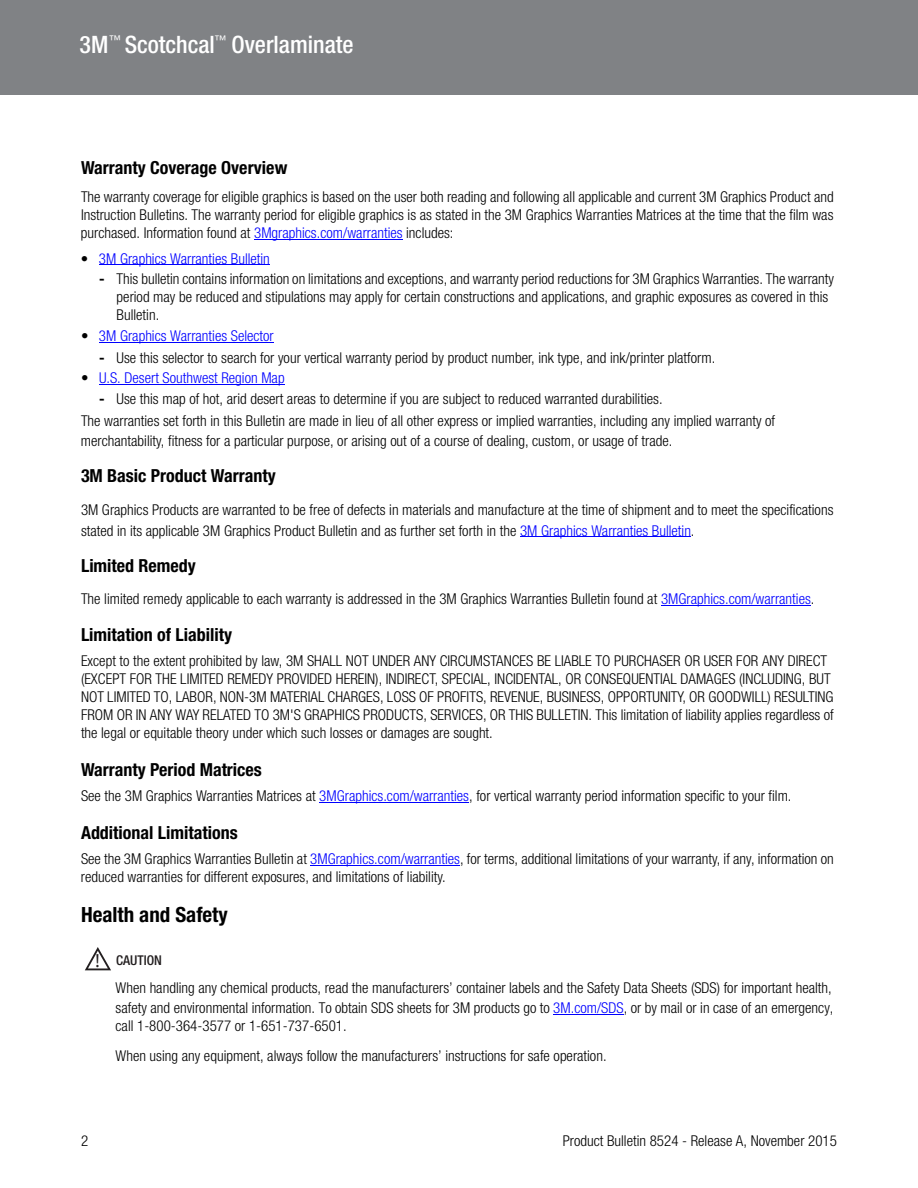
<style>
.page{position:relative;width:918px;height:1188px;background:#fff}
.page>*{position:absolute;margin:0;border:0;box-sizing:border-box;transform-origin:0 0}
.t1{font:500 condensed 24px "Helvetica Neue LT Std";color:#fff}
.t2{font:700 condensed 21px "Helvetica Neue LT Std";color:#000}
.t3{font:700 condensed 18px "Helvetica Neue LT Std";color:#000}
.t4{font:300 condensed 15px/18px "Helvetica Neue LT Std";color:#000}
.t5{font:300 condensed 15px "Helvetica Neue LT Std";color:#00f}
.t6{font:500 condensed 13.5px "Helvetica Neue LT Std";color:#231f20}
.t7{font:condensed 12px "Helvetica Neue LT Std";color:#fff}
.s1{color:#00f}
.s2{color:#000}
.s3{font-weight:700}
.s4{font-family:"Droid Sans";font-weight:400;font-stretch:normal;font-size:18px}
</style>
<div class="page">
<div style="left:0;top:0;width:918px;height:94px;background:#808285"></div>
<hr style="left:254px;top:239px;width:149px;height:1px;background:#00f">
<hr style="left:99px;top:264px;width:171px;height:1px;background:#00f">
<hr style="left:99px;top:342px;width:175px;height:1px;background:#00f">
<hr style="left:99px;top:384px;width:186px;height:1px;background:#00f">
<hr style="left:520px;top:536px;width:171px;height:1px;background:#00f">
<hr style="left:661px;top:605px;width:150px;height:1px;background:#00f">
<hr style="left:319px;top:802px;width:150px;height:1px;background:#00f">
<hr style="left:310px;top:865px;width:150px;height:1px;background:#00f">
<svg style="left:85px;top:947px;width:26px;height:24px"></svg>
<hr style="left:553px;top:1014px;width:71px;height:1px;background:#00f">
<h1 class="t1" style="left:125px;top:36px;width:92px">Scotchcal</h1>
<p class="t7" style="left:215px;top:35px;width:13px">™</p>
<h1 class="t1" style="left:80px;top:36px;width:30px">3M</h1>
<h1 class="t1" style="left:231px;top:36px;width:124px">Overlaminate</h1>
<p class="t3" style="left:81px;top:161px;width:208px">Warranty Coverage Overview</p>
<p class="t4" style="left:81px;top:189px;width:754px;text-align:justify">The warranty coverage for eligible graphics is based on the user both reading and following all applicable and current 3M Graphics Product and Instruction Bulletins. The warranty period for eligible graphics is as stated in the 3M Graphics Warranties Matrices at the time that the film was purchased. Information found at <span class="s1">3Mgraphics.com/warranties</span> includes:</p>
<p class="t5" style="left:81px;top:253px;width:190px"><span class="s2">•</span> 3M Graphics Warranties Bulletin</p>
<p class="t4" style="left:117px;top:271px;width:719px;text-indent:-18px"><span class="s3">-</span> This bulletin contains information on limitations and exceptions, and warranty period reductions for 3M Graphics Warranties. The warranty period may be reduced and stipulations may apply for certain constructions and applications, and graphic exposures as covered in this<br>Bulletin.</p>
<p class="t5" style="left:81px;top:331px;width:194px"><span class="s2">•</span> 3M Graphics Warranties Selector</p>
<p class="t4" style="left:99px;top:350px;width:618px"><span class="s3">-</span> Use this selector to search for your vertical warranty period by product number, ink type, and ink/printer platform.</p>
<p class="t5" style="left:81px;top:373px;width:205px"><span class="s2">•</span> U.S. Desert Southwest Region Map</p>
<p class="t4" style="left:81px;top:390px;width:696px;line-height:21.9px;text-indent:18px"><span class="s3">-</span> Use this map of hot, arid desert areas to determine if you are subject to reduced warranted durabilities.<br>The warranties set forth in this Bulletin are made in lieu of all other express or implied warranties, including any implied warranty of</p>
<p class="t4" style="left:81px;top:433px;width:593px">merchantability, fitness for a particular purpose, or arising out of a course of dealing, custom, or usage of trade.</p>
<p class="t3" style="left:81px;top:469px;width:196px">3M Basic Product Warranty</p>
<p class="t4" style="left:81px;top:500px;width:754px;line-height:20.9px">3M Graphics Products are warranted to be free of defects in materials and manufacture at the time of shipment and to meet the specifications stated in its applicable 3M Graphics Product Bulletin and as further set forth in the <span class="s1">3M Graphics Warranties Bulletin</span>.</p>
<p class="t3" style="left:81px;top:559px;width:116px">Limited Remedy</p>
<p class="t4" style="left:81px;top:591px;width:735px">The limited remedy applicable to each warranty is addressed in the 3M Graphics Warranties Bulletin found at <span class="s1">3MGraphics.com/warranties</span>.</p>
<p class="t3" style="left:81px;top:628px;width:153px">Limitation of Liability</p>
<p class="t4" style="left:81px;top:653px;width:754px">Except to the extent prohibited by law, 3M SHALL NOT UNDER ANY CIRCUMSTANCES BE LIABLE TO PURCHASER OR USER FOR ANY DIRECT (EXCEPT FOR THE LIMITED REMEDY PROVIDED HEREIN), INDIRECT, SPECIAL, INCIDENTAL, OR CONSEQUENTIAL DAMAGES (INCLUDING, BUT NOT LIMITED TO, LABOR, NON-3M MATERIAL CHARGES, LOSS OF PROFITS, REVENUE, BUSINESS, OPPORTUNITY, OR GOODWILL) RESULTING FROM OR IN ANY WAY RELATED TO 3M'S GRAPHICS PRODUCTS, SERVICES, OR THIS BULLETIN. This limitation of liability applies regardless of the legal or equitable theory under which such losses or damages are sought.</p>
<p class="t3" style="left:81px;top:763px;width:182px">Warranty Period Matrices</p>
<p class="t4" style="left:81px;top:788px;width:712px">See the 3M Graphics Warranties Matrices at <span class="s1">3MGraphics.com/warranties</span>, for vertical warranty period information specific to your film.</p>
<p class="t3" style="left:81px;top:826px;width:158px">Additional Limitations</p>
<p class="t4" style="left:81px;top:851px;width:754px">See the 3M Graphics Warranties Bulletin at <span class="s1">3MGraphics.com/warranties</span>, for terms, additional limitations of your warranty, if any, information on reduced warranties for different exposures, and limitations of liability.</p>
<h2 class="t2" style="left:81px;top:907px;width:148px">Health and Safety</h2>
<p class="t6" style="left:95px;top:956px;width:68px"><span class="s4">!</span> CAUTION</p>
<p class="t4" style="left:116px;top:979px;width:719px;line-height:20px">When handling any chemical products, read the manufacturers’ container labels and the Safety Data Sheets (SDS) for important health, safety and environmental information. To obtain SDS sheets for 3M products go to <span class="s1">3M.com/SDS</span>, or by mail or in case of an emergency,</p>
<p class="t4" style="left:116px;top:1012px;width:493px;line-height:30px">call 1-800-364-3577 or 1-651-737-6501.<br>When using any equipment, always follow the manufacturers’ instructions for safe operation.</p>
<p class="t4" style="left:81px;top:1133px;width:9px">2</p>
<p class="t4" style="left:563px;top:1133px;width:276px">Product Bulletin 8524 - Release A, November 2015</p>
</div>
